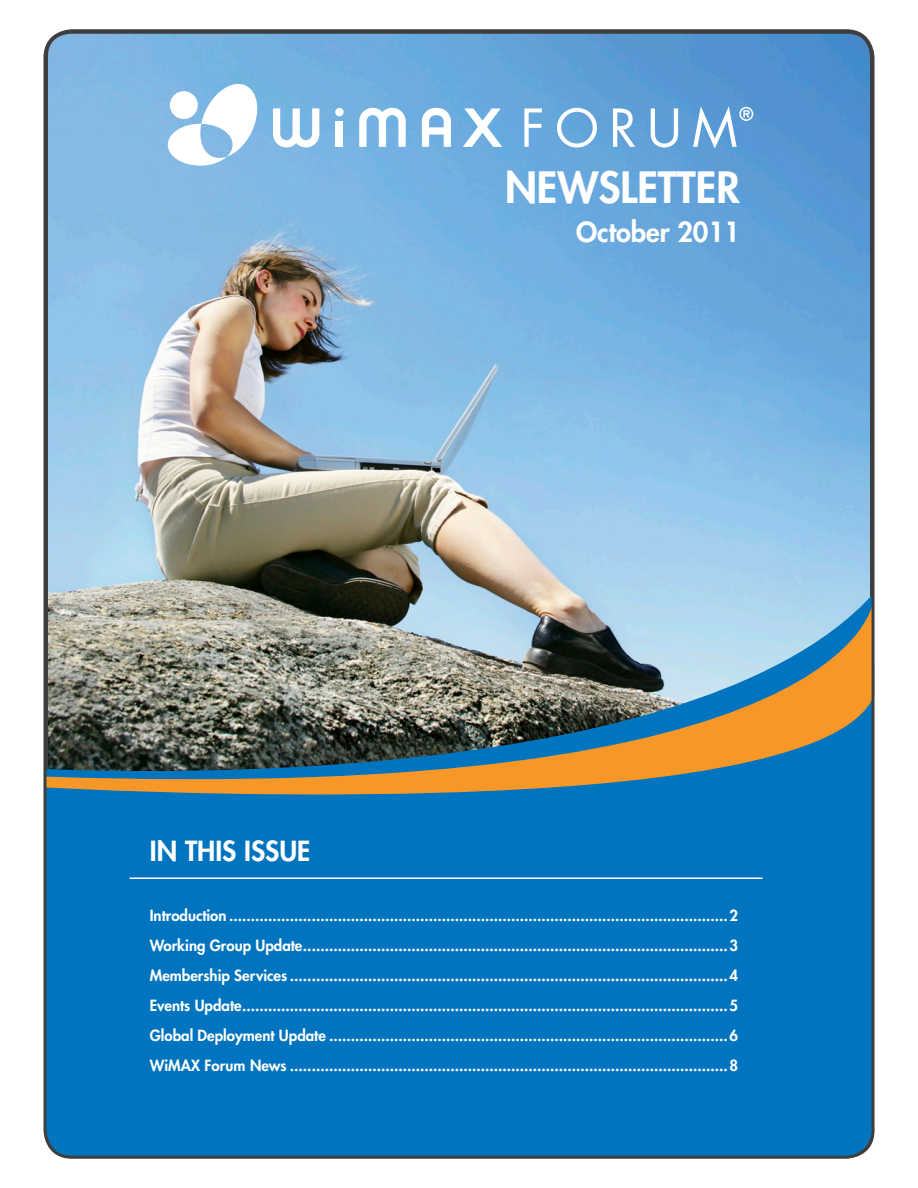
<style>
.page{position:relative;width:918px;height:1188px;background:#fff}
.page>*{position:absolute;margin:0;border:0;box-sizing:border-box;transform-origin:0 0}
.t1{font:800 42px "Futura Std";color:#fff}
.t2{font:800 27px "Futura Std";color:#fff}
.t3{font:800 15px "Futura Std";color:#fff}
</style>
<div class="page">
<img style="left:46px;top:33px;width:825px;height:561px">
<div style="left:45px;top:594px;width:826px;height:565px;background:#0074be"></div>
<img style="left:48px;top:602px;width:823px;height:231px">
<svg style="left:168px;top:80px;width:93px;height:86px"></svg>
<svg style="left:273px;top:108px;width:46px;height:39px"></svg>
<svg style="left:359px;top:108px;width:47px;height:39px"></svg>
<div style="left:336px;top:121px;width:7px;height:26px;background:#fff"></div>
<svg style="left:422px;top:108px;width:29px;height:39px"></svg>
<div style="left:335px;top:108px;width:9px;height:8px;background:#fff;border-radius:50%"></div>
<svg style="left:463px;top:108px;width:39px;height:39px"></svg>
<svg style="left:524px;top:108px;width:18px;height:39px"></svg>
<svg style="left:557px;top:108px;width:40px;height:40px"></svg>
<svg style="left:613px;top:108px;width:22px;height:39px"></svg>
<svg style="left:651px;top:108px;width:27px;height:40px"></svg>
<svg style="left:693px;top:106px;width:60px;height:42px"></svg>
<hr style="left:130px;top:878px;width:632px;height:1px;background:#fff">
<p class="t1" style="left:505px;top:161px;width:236px">NEWSLETTER</p>
<p class="t2" style="left:576px;top:215px;width:165px">October 2011</p>
<p class="t2" style="left:150px;top:834px;width:162px">IN THIS ISSUE</p>
<p class="t3" style="left:150px;top:906px;width:590px">Introduction ...................................................................................................................2</p>
<p class="t3" style="left:150px;top:936px;width:590px">Working Group Update..................................................................................................3</p>
<p class="t3" style="left:150px;top:966px;width:590px">Membership Services .....................................................................................................4</p>
<p class="t3" style="left:150px;top:996px;width:590px">Events Update................................................................................................................5</p>
<p class="t3" style="left:150px;top:1026px;width:590px">Global Deployment Update ............................................................................................6</p>
<p class="t3" style="left:150px;top:1056px;width:590px">WiMAX Forum News .....................................................................................................8</p>
</div>
